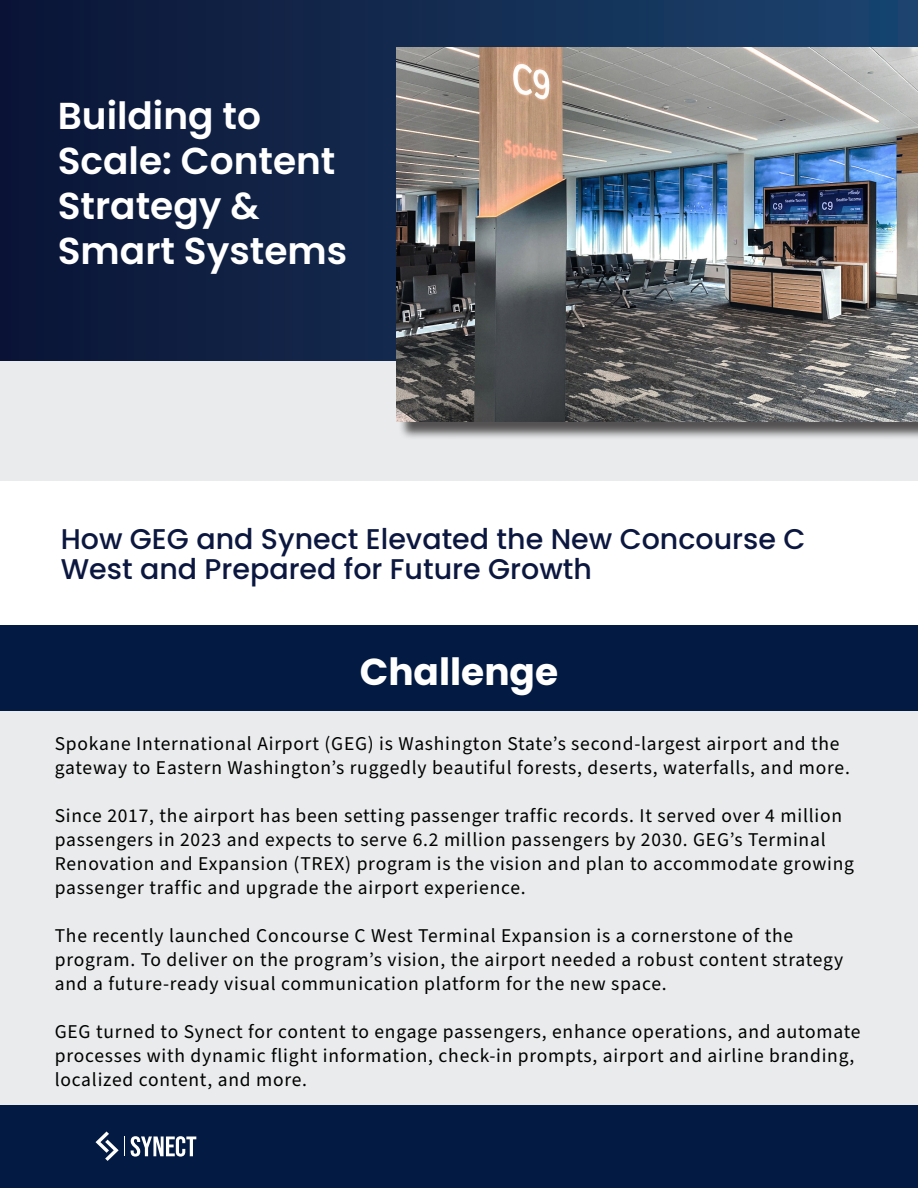
<style>
.page{position:relative;width:918px;height:1188px;background:#fff}
.page>*{position:absolute;margin:0;border:0;box-sizing:border-box;transform-origin:0 0}
.t1{font:600 37.5px/45px "Poppins";color:#fff}
.t2{font:700 37.5px "Poppins";color:#fff}
.t3{font:500 28.5px/30px "Poppins";color:#0b173f}
.t4{font:19.5px/24px "Source Sans Pro";letter-spacing:.04em;color:#000}
</style>
<div class="page">
<div style="left:0;top:0;width:918px;height:362px;background:linear-gradient(to right,#0b1435,#1b4570)"></div>
<div style="left:0;top:679px;width:918px;height:503px;background:#e9ebec"></div>
<div style="left:0;top:626px;width:918px;height:85px;background:#031a42"></div>
<div style="left:0;top:1105px;width:918px;height:83px;background:#031a42"></div>
<svg style="left:131px;top:1136px;width:65px;height:21px"></svg>
<svg style="left:96px;top:1131px;width:29px;height:30px"></svg>
<div style="left:0;top:362px;width:918px;height:119px;background:#e9ebec"></div>
<div style="left:399px;top:50px;width:519px;height:390px;background:#231f20;opacity:.75"></div>
<img style="left:396px;top:48px;width:522px;height:373px">
<p class="t1" style="left:58px;top:93px;width:291px">Building to<br>Scale: Content<br>Strategy &amp;<br>Smart Systems</p>
<p class="t3" style="left:61px;top:524px;width:746px">How GEG and Synect Elevated the New Concourse C<br>West and Prepared for Future Growth</p>
<p class="t2" style="left:360px;top:650px;width:200px">Challenge</p>
<p class="t4" style="left:55px;top:732px;width:797px">Spokane International Airport (GEG) is Washington State’s second-largest airport and the gateway to Eastern Washington’s ruggedly beautiful forests, deserts, waterfalls, and more.</p>
<p class="t4" style="left:55px;top:804px;width:801px">Since 2017, the airport has been setting passenger traffic records. It served over 4 million passengers in 2023 and expects to serve 6.2 million passengers by 2030. GEG’s Terminal Renovation and Expansion (TREX) program is the vision and plan to accommodate growing passenger traffic and upgrade the airport experience.</p>
<p class="t4" style="left:55px;top:924px;width:790px">The recently launched Concourse C West Terminal Expansion is a cornerstone of the program. To deliver on the program’s vision, the airport needed a robust content strategy and a future-ready visual communication platform for the new space.</p>
<p class="t4" style="left:55px;top:1020px;width:807px">GEG turned to Synect for content to engage passengers, enhance operations, and automate processes with dynamic flight information, check-in prompts, airport and airline branding, localized content, and more.</p>
</div>
